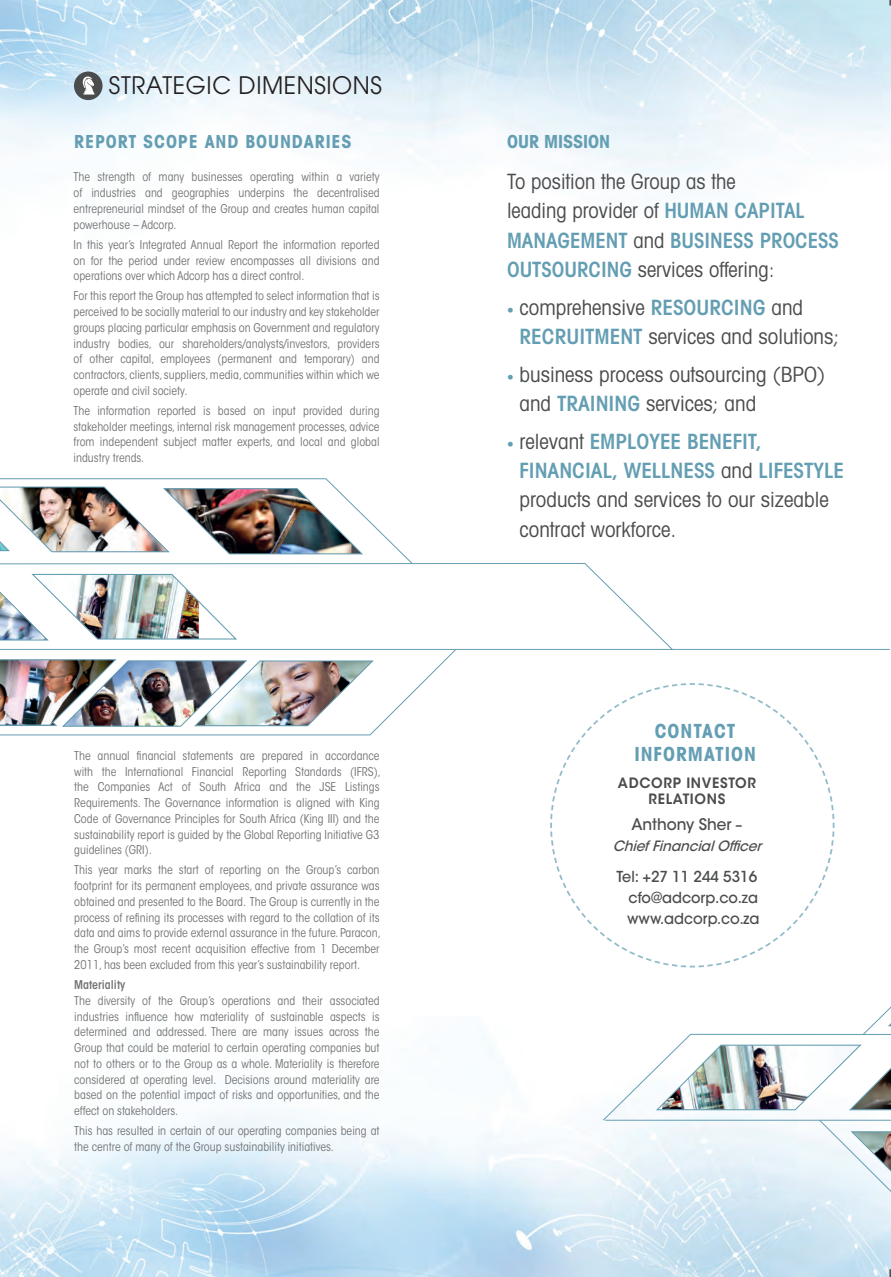
<style>
.page{position:relative;width:891px;height:1277px;background:#fff}
.page>*{position:absolute;margin:0;border:0;box-sizing:border-box;transform-origin:0 0}
.t1{font:24px "Avant Garde";letter-spacing:.025em;color:#231f20;scale:.96 1}
.t2{font:condensed 21.15px/29.2px "Avant Garde";color:#4b4c4d}
.t3{font:700 condensed 19.5px "Avant Garde";letter-spacing:.05em;color:#649eb3}
.t4{font:700 condensed 18px "Avant Garde";letter-spacing:.05em;color:#649eb3}
.t5{font:700 condensed 18px "Avant Garde";color:#649eb3}
.t6{font:500 15.9px "ITC Avant Garde Std";color:#4b4c4d;scale:.96 1}
.t7{font:500 15px "ITC Avant Garde Std";color:#4b4c4d;scale:.96 1}
.t8{font:500 15px "Avant Garde";color:#4b4c4d;scale:.96 1}
.t9{font:600 14.1px/15.9px "ITC Avant Garde Std";letter-spacing:.05em;color:#4b4c4d;text-align:center;scale:.96 1}
.t10{font:italic 500 14.1px "ITC Avant Garde Std";color:#4b4c4d;scale:.96 1}
.Report_Scope{font:condensed 12px/15.8px "ITC Avant Garde Std";color:#717275;text-align:justify}
.Report_Scope-2{font:600 condensed 12px "ITC Avant Garde Std";color:#717275}
.s1{font-weight:600;color:#649eb3}
.s2{font-size:13.35px;color:#649eb3}
.s3{font-size:14.1px}
</style>
<div class="page">
<img style="left:0;top:0;width:891px;height:176px">
<img style="left:0;top:1036px;width:891px;height:240px">
<div style="left:74px;top:71px;width:28px;height:29px;background:#4b4c4d;border-radius:50%"></div>
<svg style="left:83px;top:76px;width:12px;height:19px"></svg>
<hr style="left:0;top:649px;width:889px;height:1px;background:#649eb3">
<svg style="left:457px;top:563px;width:216px;height:86px"></svg>
<img style="left:0;top:478px;width:457px;height:257px">
<svg style="left:549px;top:683px;width:342px;height:523px"></svg>
<svg style="left:889px;top:0;width:2px;height:7px"></svg>
<svg style="left:889px;top:1265px;width:2px;height:12px"></svg>
<p class="t1" style="left:109px;top:71px;width:286px">STRATEGIC DIMENSIONS</p>
<p class="t4" style="left:74px;top:130px;width:279px">REPORT SCOPE AND BOUNDARIES</p>
<p class="Report_Scope" style="left:73px;top:169px;width:307px">The strength of many businesses operating within a variety of industries and geographies underpins the decentralised entrepreneurial mindset of the Group and creates human capital powerhouse – Adcorp.</p>
<p class="Report_Scope" style="left:73px;top:236px;width:307px">In this year’s Integrated Annual Report the information reported on for the period under review encompasses all divisions and operations over which Adcorp has a direct control.</p>
<p class="Report_Scope" style="left:73px;top:288px;width:307px">For this report the Group has attempted to select information that is perceived to be socially material to our industry and key stakeholder groups placing particular emphasis on Government and regulatory industry bodies, our shareholders/analysts/investors, providers of other capital, employees (permanent and temporary) and contractors, clients, suppliers, media, communities within which we operate and civil society.</p>
<p class="Report_Scope" style="left:73px;top:402px;width:307px">The information reported is based on input provided during stakeholder meetings, internal risk management processes, advice from independent subject matter experts, and local and global industry trends.</p>
<p class="Report_Scope" style="left:74px;top:747px;width:308px">The annual financial statements are prepared in accordance with the International Financial Reporting Standards (IFRS), the Companies Act of South Africa and the JSE Listings Requirements. The Governance information is aligned with King Code of Governance Principles for South Africa (King III) and the sustainability report is guided by the Global Reporting Initiative G3 guidelines (GRI).</p>
<p class="Report_Scope" style="left:74px;top:862px;width:308px">This year marks the start of reporting on the Group’s carbon footprint for its permanent employees, and private assurance was obtained and presented to the Board. The Group is currently in the process of refining its processes with regard to the collation of its data and aims to provide external assurance in the future. Paracon, the Group’s most recent acquisition effective from 1 December 2011, has been excluded from this year’s sustainability report.</p>
<p class="Report_Scope-2" style="left:74px;top:976px;width:53px">Materiality</p>
<p class="Report_Scope" style="left:74px;top:992px;width:307px">The diversity of the Group’s operations and their associated industries influence how materiality of sustainable aspects is determined and addressed. There are many issues across the Group that could be material to certain operating companies but not to others or to the Group as a whole. Materiality is therefore considered at operating level. Decisions around materiality are based on the potential impact of risks and opportunities, and the effect on stakeholders.</p>
<p class="Report_Scope" style="left:74px;top:1122px;width:307px">This has resulted in certain of our operating companies being at the centre of many of the Group sustainability initiatives.</p>
<p class="t5" style="left:507px;top:130px;width:105px">OUR MISSION</p>
<p class="t2" style="left:507px;top:166px;width:333px">To position the Group as the<br>leading provider of <span class="s1">HUMAN CAPITAL<br>MANAGEMENT</span> and <span class="s1">BUSINESS PROCESS<br>OUTSOURCING</span> services offering:</p>
<p class="t2" style="left:519px;top:292px;width:321px;text-indent:-13px"><span class="s2">•</span> comprehensive <span class="s1">RESOURCING</span> and<br><span class="s1">RECRUITMENT</span> services and solutions;</p>
<p class="t2" style="left:519px;top:359px;width:307px;text-indent:-13px"><span class="s2">•</span> business process outsourcing (BPO) and <span class="s1">TRAINING</span> services; and</p>
<p class="t2" style="left:519px;top:426px;width:326px;text-indent:-12px"><span class="s2">•</span> relevant <span class="s1">EMPLOYEE BENEFIT,<br>FINANCIAL, WELLNESS</span> and <span class="s1">LIFESTYLE </span>products and services to our sizeable contract workforce.</p>
<p class="t3" style="left:654px;top:718px;width:82px">CONTACT</p>
<p class="t3" style="left:634px;top:741px;width:123px">INFORMATION</p>
<p class="t9" style="left:618px;top:774px;width:145px">ADCORP INVESTOR<br>RELATIONS</p>
<p class="t6" style="left:631px;top:814px;width:117px">Anthony Sher <span class="s3">–</span></p>
<p class="t10" style="left:612px;top:836px;width:161px">ChiefFinancialOfficer</p>
<p class="t7" style="left:616px;top:866px;width:148px">Tel: +27 11 244 5316</p>
<p class="t7" style="left:628px;top:887px;width:136px">cfo@adcorp.co.za</p>
<p class="t8" style="left:627px;top:908px;width:139px">www.adcorp.co.za</p>
</div>
